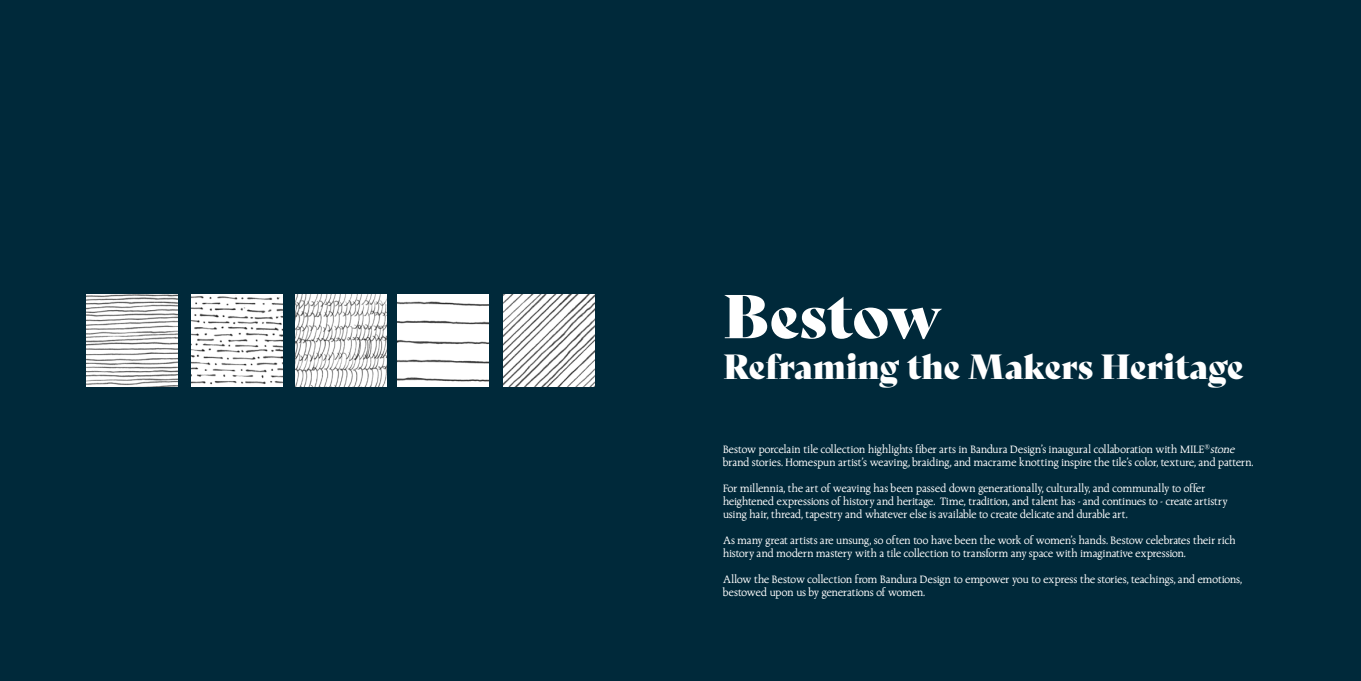
<style>
.page{position:relative;width:1361px;height:681px;background:#fff}
.page>*{position:absolute;margin:0;border:0;box-sizing:border-box;transform-origin:0 0}
.t1{font:60px "Bely Display";color:#fff}
.t2{font:34px "Bely Display";color:#fff}
.t3{font:12px/13px "Dair TBNT";letter-spacing:.015em;color:#fff}
.s1{font-style:italic}
</style>
<div class="page">
<div style="left:0;top:0;width:1361px;height:680px;background:#00293a"></div>
<img style="left:86px;top:295px;width:91px;height:91px">
<img style="left:192px;top:295px;width:90px;height:91px">
<img style="left:295px;top:295px;width:91px;height:91px">
<img style="left:398px;top:295px;width:91px;height:91px">
<img style="left:503px;top:295px;width:91px;height:91px">
<p class="t1" style="left:723px;top:268px;width:221px">Bestow</p>
<p class="t2" style="left:723px;top:339px;width:522px">Reframing the Makers Heritage</p>
<p class="t3" style="left:723px;top:443px;width:532px">Bestow porcelain tile collection highlights fiber arts in Bandura Design’s inaugural collaboration with MILE<sup>®</sup><span class="s1">stone </span>brand stories. Homespun artist’s weaving, braiding, and macrame knotting inspire the tile’s color, texture, and pattern.</p>
<p class="t3" style="left:723px;top:482px;width:506px">For millennia, the art of weaving has been passed down generationally, culturally, and communally to offer heightened expressions of history and heritage. Time, tradition, and talent has - and continues to - create artistry using hair, thread, tapestry and whatever else is available to create delicate and durable art.</p>
<p class="t3" style="left:723px;top:534px;width:514px">As many great artists are unsung, so often too have been the work of women’s hands. Bestow celebrates their rich history and modern mastery with a tile collection to transform any space with imaginative expression.</p>
<p class="t3" style="left:723px;top:573px;width:521px">Allow the Bestow collection from Bandura Design to empower you to express the stories, teachings, and emotions, bestowed upon us by generations of women.</p>
</div>
